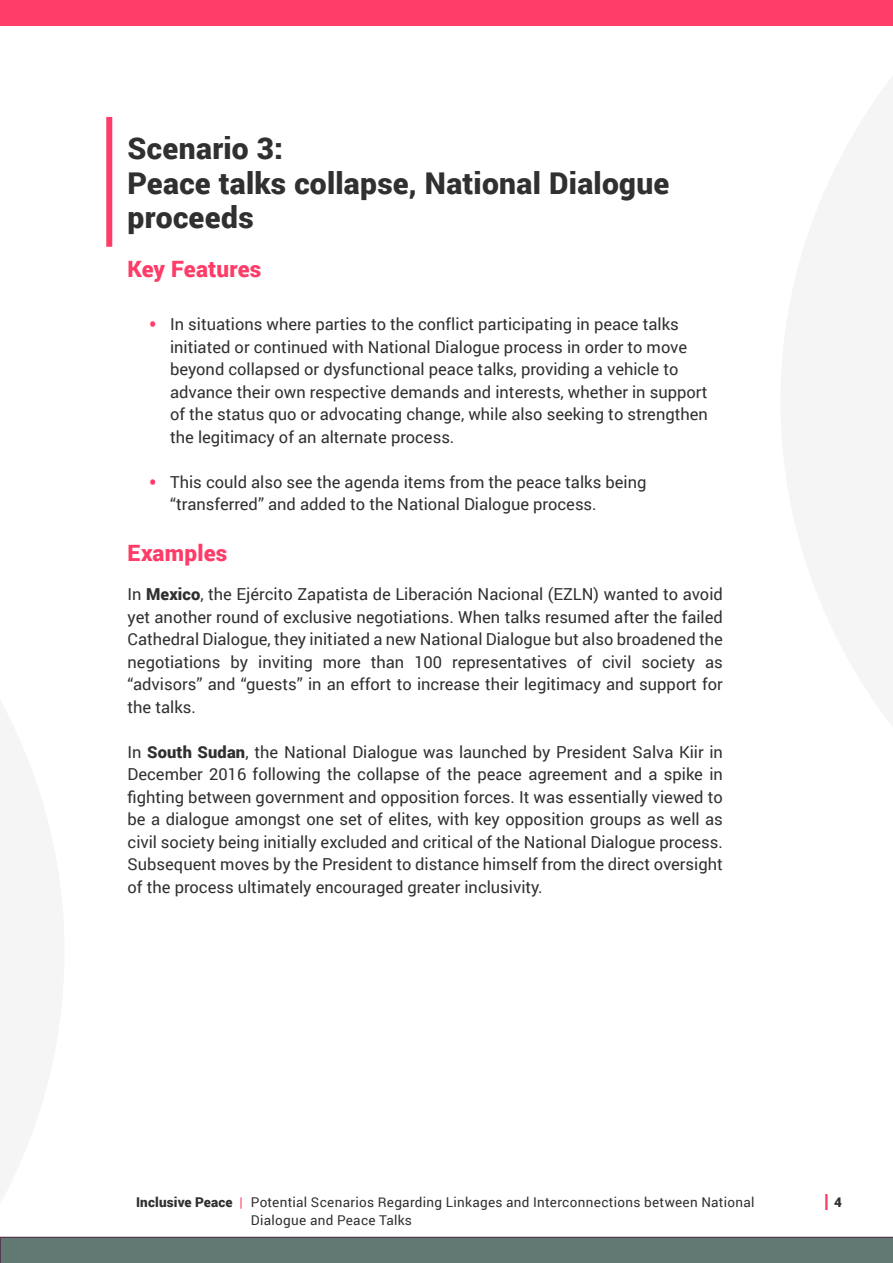
<style>
.page{position:relative;width:893px;height:1263px;background:#fff}
.page>*{position:absolute;margin:0;border:0;box-sizing:border-box;transform-origin:0 0}
.t1{font:900 30px/34.5px "Roboto";letter-spacing:.01em;color:#313030}
.t2{font:900 22.5px "Roboto";letter-spacing:.01em;color:#ff3b68}
.t3{font:16.5px/22.5px "Roboto";color:#313030}
.t4{font:13.5px "Roboto";letter-spacing:.02em;color:#313030}
.t5{font:900 13.5px "Roboto";color:#313030}
.s1{font-size:24px;color:#ff3b68}
.s2{font-weight:900}
.s3{color:#ff3b68}
</style>
<div class="page">
<svg style="left:65px;top:1237px;width:828px;height:26px;background:#5b5960"></svg>
<div style="left:1px;top:1238px;width:891px;height:24px;background:#627872"></div>
<div style="left:0;top:0;width:893px;height:26px;background:#ff3b68"></div>
<svg style="left:0;top:1236px;width:65px;height:27px"></svg>
<svg style="left:825px;top:1194px;width:2px;height:16px"></svg>
<div style="left:106px;top:117px;width:6px;height:130px;background:#ff3b68"></div>
<h1 class="t1" style="left:128px;top:130px;width:543px">Scenario 3:<br>Peace talks collapse, National Dialogue proceeds</h1>
<h2 class="t2" style="left:128px;top:253px;width:135px">Key Features</h2>
<p class="t3" style="left:170px;top:312px;width:539px;text-indent:-21px"><span class="s1">•</span> In situations where parties to the conflict participating in peace talks initiated or continued with National Dialogue process in order to move beyond collapsed or dysfunctional peace talks, providing a vehicle to advance their own respective demands and interests, whether in support of the status quo or advocating change, while also seeking to strengthen the legitimacy of an alternate process.</p>
<p class="t3" style="left:170px;top:470px;width:478px;text-indent:-21px"><span class="s1">•</span> This could also see the agenda items from the peace talks being “transferred” and added to the National Dialogue process.</p>
<h2 class="t2" style="left:128px;top:537px;width:101px">Examples</h2>
<p class="t3" style="left:128px;top:582px;width:597px;text-align:justify">In <span class="s2">Mexico</span>, the Ejército Zapatista de Liberación Nacional (EZLN) wanted to avoid yet another round of exclusive negotiations. When talks resumed after the failed Cathedral Dialogue, they initiated a new National Dialogue but also broadened the negotiations by inviting more than 100 representatives of civil society as “advisors” and “guests” in an effort to increase their legitimacy and support for the talks.</p>
<p class="t3" style="left:128px;top:740px;width:597px;text-align:justify">In <span class="s2">South Sudan</span>, the National Dialogue was launched by President Salva Kiir in December 2016 following the collapse of the peace agreement and a spike in fighting between government and opposition forces. It was essentially viewed to be a dialogue amongst one set of elites, with key opposition groups as well as civil society being initially excluded and critical of the National Dialogue process.<br>Subsequent moves by the President to distance himself from the direct oversight of the process ultimately encouraged greater inclusivity.</p>
<p class="t4" style="left:136px;top:1193px;width:620px"><span class="s2">Inclusive Peace</span> <span class="s3">|</span> Potential Scenarios Regarding Linkages and Interconnections between National</p>
<p class="t5" style="left:834px;top:1192px;width:9px">4</p>
<p class="t4" style="left:251px;top:1211px;width:163px">Dialogue and Peace Talks</p>
</div>
